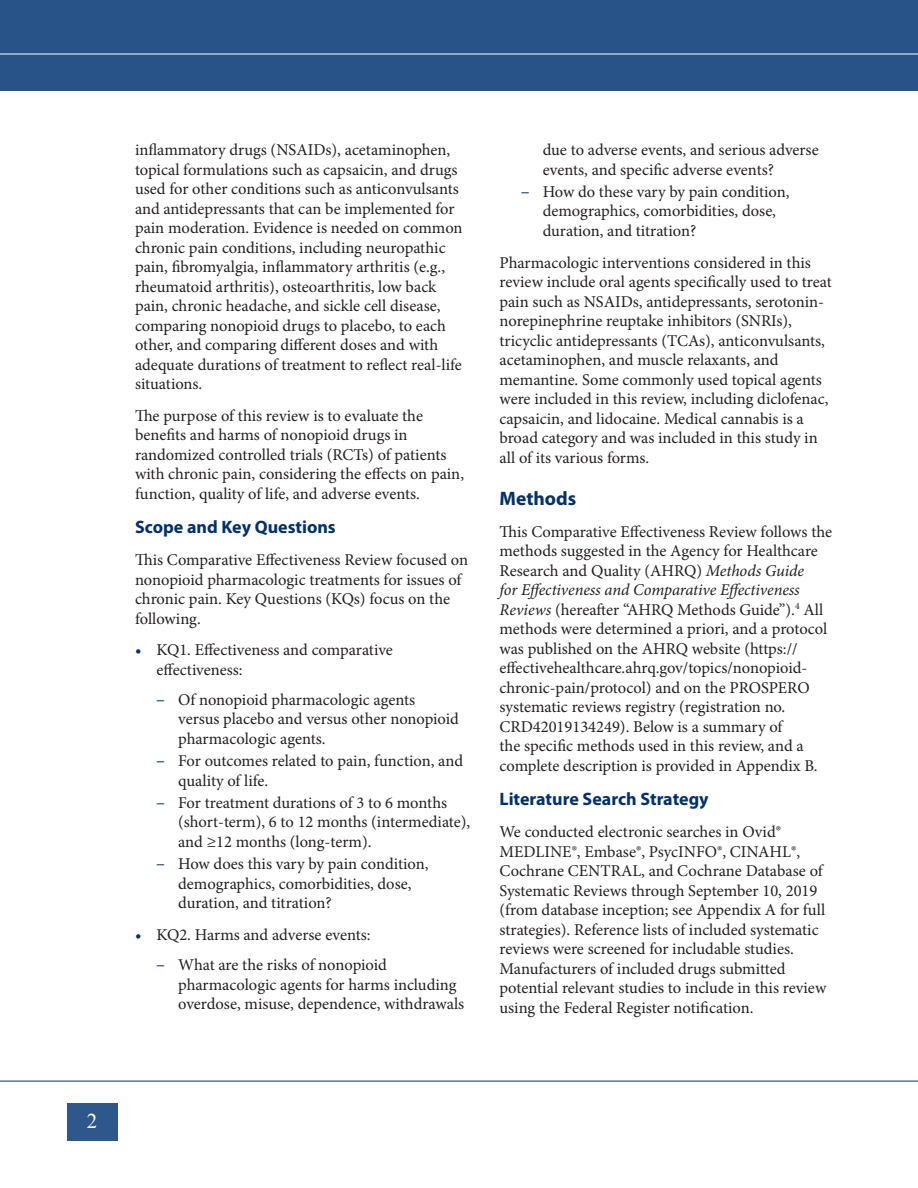
<style>
.page{position:relative;width:918px;height:1188px;background:#fff}
.page>*{position:absolute;margin:0;border:0;box-sizing:border-box;transform-origin:0 0}
.t1{font:21px "Times New Roman";color:#fff}
.Head_Level_1{font:700 19.5px "Myriad Pro";color:#00306d}
.Head_Level_2{font:700 18px "Myriad Pro";color:#00306d}
.Text{font:16.5px/19.5px "Minion Pro";color:#231f20}
.s1{color:#00306d}
.s2{font-family:"Myriad Pro";color:#00306d}
.s3{font-style:italic}
</style>
<div class="page">
<hr style="left:0;top:1081px;width:918px;height:1px;background:#00306d">
<div style="left:67px;top:1103px;width:50px;height:38px;background:#2e578c"></div>
<div style="left:0;top:0;width:918px;height:91px;background:#275389"></div>
<hr style="left:0;top:54px;width:918px;height:1px;background:#fff">
<p class="Text" style="left:135px;top:140px;width:329px">inflammatory drugs (NSAIDs), acetaminophen, topical formulations such as capsaicin, and drugs used for other conditions such as anticonvulsants and antidepressants that can be implemented for pain moderation. Evidence is needed on common chronic pain conditions, including neuropathic pain, fibromyalgia, inflammatory arthritis (e.g., rheumatoid arthritis), osteoarthritis, low back pain, chronic headache, and sickle cell disease, comparing nonopioid drugs to placebo, to each other, and comparing different doses and with adequate durations of treatment to reflect real-life situations.</p>
<p class="Text" style="left:135px;top:406px;width:331px">The purpose of this review is to evaluate the benefits and harms of nonopioid drugs in randomized controlled trials (RCTs) of patients with chronic pain, considering the effects on pain, function, quality of life, and adverse events.</p>
<p class="Head_Level_2" style="left:135px;top:516px;width:202px">Scope and Key Questions</p>
<p class="Text" style="left:135px;top:550px;width:335px">This Comparative Effectiveness Review focused on nonopioid pharmacologic treatments for issues of chronic pain. Key Questions (KQs) focus on the following.</p>
<p class="Text" style="left:157px;top:640px;width:238px;text-indent:-22px"><span class="s1">•</span> KQ1. Effectiveness and comparative effectiveness:</p>
<p class="Text" style="left:178px;top:690px;width:282px;text-indent:-22px"><span class="s2">–</span> Of nonopioid pharmacologic agents versus placebo and versus other nonopioid pharmacologic agents.</p>
<p class="Text" style="left:178px;top:751px;width:286px;text-indent:-22px"><span class="s2">–</span> For outcomes related to pain, function, and quality of life.</p>
<p class="Text" style="left:178px;top:793px;width:294px;text-indent:-22px"><span class="s2">–</span> For treatment durations of 3 to 6 months (short-term), 6 to 12 months (intermediate), and ≥12 months (long-term).</p>
<p class="Text" style="left:178px;top:854px;width:252px;text-indent:-22px"><span class="s2">–</span> How does this vary by pain condition, demographics, comorbidities, dose, duration, and titration?</p>
<p class="Text" style="left:135px;top:925px;width:237px"><span class="s1">•</span> KQ2. Harms and adverse events:</p>
<p class="Text" style="left:178px;top:955px;width:288px;text-indent:-22px"><span class="s2">–</span> What are the risks of nonopioid pharmacologic agents for harms including overdose, misuse, dependence, withdrawals</p>
<p class="Text" style="left:543px;top:140px;width:278px">due to adverse events, and serious adverse events, and specific adverse events?</p>
<p class="Text" style="left:543px;top:182px;width:248px;text-indent:-22px"><span class="s2">–</span> How do these vary by pain condition, demographics, comorbidities, dose, duration, and titration?</p>
<p class="Text" style="left:500px;top:253px;width:334px">Pharmacologic interventions considered in this review include oral agents specifically used to treat pain such as NSAIDs, antidepressants, serotonin&shy;norepinephrine reuptake inhibitors (SNRIs), tricyclic antidepressants (TCAs), anticonvulsants, acetaminophen, and muscle relaxants, and memantine. Some commonly used topical agents were included in this review, including diclofenac, capsaicin, and lidocaine. Medical cannabis is a broad category and was included in this study in all of its various forms.</p>
<h1 class="Head_Level_1" style="left:500px;top:486px;width:78px">Methods</h1>
<p class="Text" style="left:499px;top:522px;width:334px">This Comparative Effectiveness Review follows the methods suggested in the Agency for Healthcare Research and Quality (AHRQ) <span class="s3">Methods Guide<br>for Effectiveness and Comparative Effectiveness Reviews</span> (hereafter “AHRQ Methods Guide”).<sup>4</sup> All methods were determined a priori, and a protocol was published on the AHRQ website (https:// effectivehealthcare.ahrq.gov/topics/nonopioid&shy;chronic-pain/protocol) and on the PROSPERO systematic reviews registry (registration no.<br>CRD42019134249). Below is a summary of<br>the specific methods used in this review, and a complete description is provided in Appendix B.</p>
<p class="Head_Level_2" style="left:500px;top:788px;width:211px">Literature Search Strategy</p>
<p class="Text" style="left:500px;top:822px;width:328px">We conducted electronic searches in Ovid® MEDLINE®, Embase®, PsycINFO®, CINAHL®, Cochrane CENTRAL, and Cochrane Database of Systematic Reviews through September 10, 2019 (from database inception; see Appendix A for full strategies). Reference lists of included systematic reviews were screened for includable studies.<br>Manufacturers of included drugs submitted potential relevant studies to include in this review using the Federal Register notification.</p>
<p class="t1" style="left:87px;top:1107px;width:12px">2</p>
</div>
